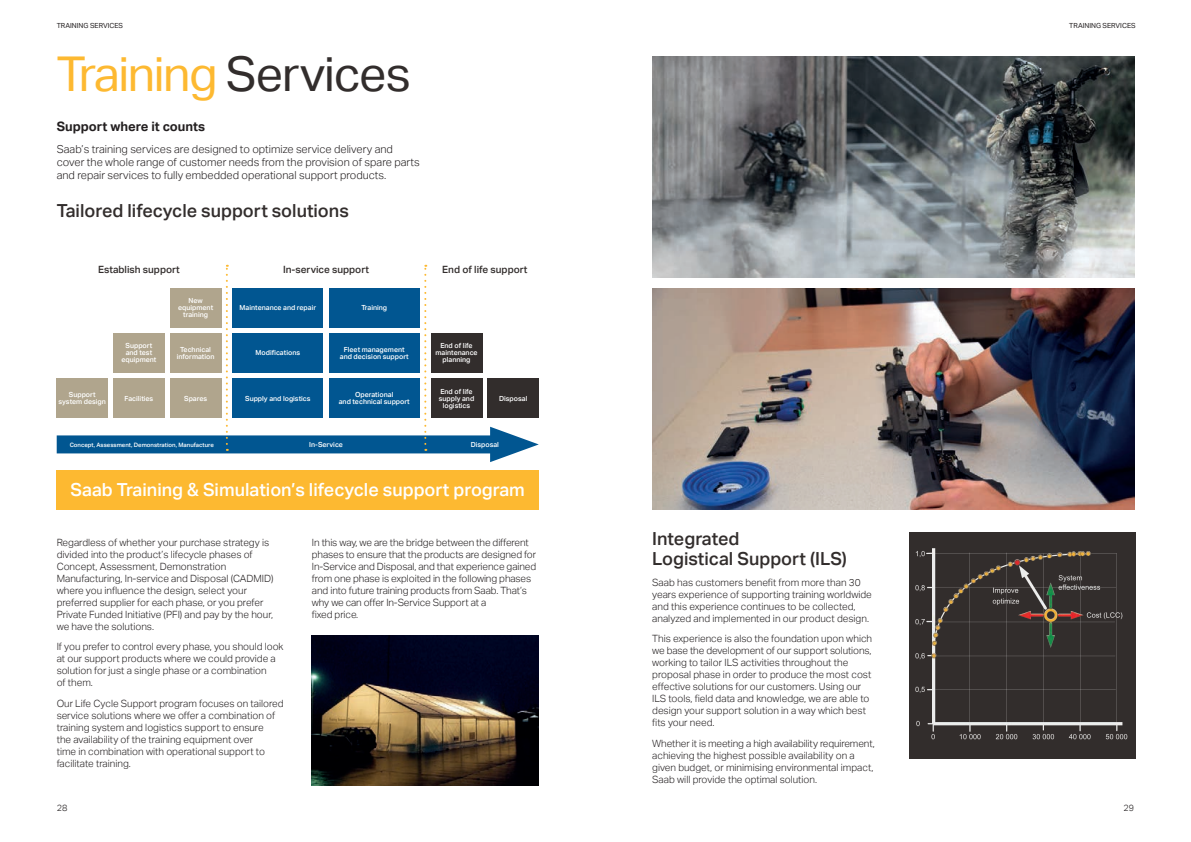
<style>
.page{position:relative;width:1191px;height:842px;background:#fff}
.page>*{position:absolute;margin:0;border:0;box-sizing:border-box;transform-origin:0 0}
.t1{font:48px "Aktiv Grotesk";letter-spacing:-.03em;color:#fdb931}
.t2{font:500 18px/20px "Aktiv Grotesk";color:#322d2c}
.t3{font:500 18px "Aktiv Grotesk";color:#fff}
.t4{font:700 13px "Aktiv Grotesk";color:#231f20}
.t5{font:300 11px/13px "Aktiv Grotesk";color:#231f20}
.t6{font:300 10px/12px "Aktiv Grotesk";color:#231f20}
.t7{font:500 10px "Aktiv Grotesk";color:#322d2c}
.t8{font:300 9px "Aktiv Grotesk";color:#231f20}
.t9{font:500 7px/7px "Aktiv Grotesk";color:#fff;text-align:center}
.t10{font:7px "Aktiv Grotesk";color:#231f20}
.t11{font:500 6px "Aktiv Grotesk";color:#fff}
.s1{color:#322d2c}
</style>
<div class="page">
<img style="left:312px;top:635px;width:227px;height:150px">
<img style="left:652px;top:57px;width:482px;height:221px">
<img style="left:652px;top:288px;width:482px;height:222px">
<img style="left:909px;top:532px;width:226px;height:227px">
<div style="left:57px;top:378px;width:51px;height:40px;background:#b0a58d"></div>
<div style="left:232px;top:378px;width:91px;height:40px;background:#015691"></div>
<div style="left:57px;top:470px;width:482px;height:40px;background:#fdb931"></div>
<div style="left:232px;top:333px;width:91px;height:40px;background:#015691"></div>
<div style="left:232px;top:288px;width:91px;height:39px;background:#015691"></div>
<div style="left:329px;top:378px;width:91px;height:40px;background:#015691"></div>
<div style="left:329px;top:333px;width:91px;height:40px;background:#015691"></div>
<div style="left:329px;top:288px;width:91px;height:39px;background:#015691"></div>
<div style="left:113px;top:378px;width:51px;height:40px;background:#b0a58d"></div>
<div style="left:431px;top:378px;width:51px;height:40px;background:#322d2c"></div>
<div style="left:431px;top:333px;width:51px;height:40px;background:#322d2c"></div>
<div style="left:170px;top:378px;width:51px;height:40px;background:#b0a58d"></div>
<div style="left:488px;top:378px;width:51px;height:40px;background:#322d2c"></div>
<div style="left:113px;top:333px;width:51px;height:40px;background:#b0a58d"></div>
<div style="left:170px;top:333px;width:51px;height:40px;background:#b0a58d"></div>
<div style="left:170px;top:288px;width:51px;height:39px;background:#b0a58d"></div>
<div style="left:57px;top:435px;width:451px;height:18px;background:#015691"></div>
<svg style="left:490px;top:427px;width:49px;height:35px"></svg>
<svg style="left:226px;top:265px;width:2px;height:186px"></svg>
<svg style="left:424px;top:265px;width:2px;height:186px"></svg>
<p class="t10" style="left:57px;top:21px;width:68px">TRAINING SERVICES</p>
<p class="t10" style="left:1069px;top:21px;width:68px">TRAINING SERVICES</p>
<h1 class="t1" style="left:57px;top:46px;width:355px">Training <span class="s1">Services</span></h1>
<h3 class="t4" style="left:57px;top:119px;width:150px">Support where it counts</h3>
<p class="t5" style="left:57px;top:142px;width:364px">Saab’s training services are designed to optimize service delivery and cover the whole range of customer needs from the provision of spare parts and repair services to fully embedded operational support products.</p>
<h2 class="t2" style="left:57px;top:201px;width:294px">Tailored lifecycle support solutions</h2>
<p class="t7" style="left:98px;top:264px;width:83px">Establish support</p>
<p class="t7" style="left:283px;top:264px;width:87px">In-service support</p>
<p class="t7" style="left:442px;top:264px;width:87px">End of life support</p>
<p class="t9" style="left:178px;top:297px;width:37px">New equipment training</p>
<p class="t9" style="left:121px;top:342px;width:37px">Support and test equipment</p>
<p class="t9" style="left:177px;top:346px;width:39px">Technical information</p>
<p class="t9" style="left:240px;top:304px;width:78px">Maintenance and repair</p>
<p class="t9" style="left:256px;top:349px;width:46px">Modifications</p>
<p class="t9" style="left:361px;top:304px;width:27px">Training</p>
<p class="t9" style="left:340px;top:346px;width:70px">Fleet management and decision support</p>
<p class="t9" style="left:435px;top:342px;width:44px">End of life maintenance planning</p>
<p class="t9" style="left:124px;top:395px;width:30px">Facilities</p>
<p class="t9" style="left:439px;top:388px;width:37px">End of life supply and logistics</p>
<p class="t9" style="left:58px;top:391px;width:49px">Support system design</p>
<p class="t9" style="left:245px;top:395px;width:67px">Supply and logistics</p>
<p class="t9" style="left:339px;top:391px;width:73px">Operational<br>and technical support</p>
<p class="t9" style="left:184px;top:395px;width:24px">Spares</p>
<p class="t9" style="left:499px;top:395px;width:30px">Disposal</p>
<p class="t11" style="left:70px;top:441px;width:146px">Concept, Assessment, Demonstration, Manufacture</p>
<p class="t9" style="left:309px;top:441px;width:35px">In-Service</p>
<p class="t9" style="left:471px;top:441px;width:30px">Disposal</p>
<h2 class="t3" style="left:71px;top:479px;width:456px">Saab Training &amp; Simulation’s lifecycle support program</h2>
<p class="t6" style="left:57px;top:536px;width:218px">Regardless of whether your purchase strategy is divided into the product’s lifecycle phases of Concept, Assessment, Demonstration Manufacturing, In-service and Disposal (CADMID) where you influence the design, select your preferred supplier for each phase, or you prefer Private Funded Initiative (PFI) and pay by the hour, we have the solutions.</p>
<p class="t6" style="left:57px;top:641px;width:228px">If you prefer to control every phase, you should look at our support products where we could provide a solution for just a single phase or a combination<br>of them.</p>
<p class="t6" style="left:57px;top:697px;width:228px">Our Life Cycle Support program focuses on tailored service solutions where we offer a combination of training system and logistics support to ensure<br>the availability of the training equipment over<br>time in combination with operational support to facilitate training.</p>
<p class="t6" style="left:312px;top:536px;width:226px">In this way, we are the bridge between the different phases to ensure that the products are designed for In-Service and Disposal, and that experience gained from one phase is exploited in the following phases and into future training products from Saab. That’s why we can offer In-Service Support at a<br>fixed price.</p>
<h2 class="t2" style="left:652px;top:529px;width:196px">Integrated<br>Logistical Support (ILS)</h2>
<p class="t6" style="left:652px;top:576px;width:221px">Saab has customers benefit from more than 30 years experience of supporting training worldwide and this experience continues to be collected, analyzed and implemented in our product design.</p>
<p class="t6" style="left:652px;top:633px;width:221px">This experience is also the foundation upon which we base the development of our support solutions, working to tailor ILS activities throughout the proposal phase in order to produce the most cost effective solutions for our customers. Using our ILS tools, field data and knowledge, we are able to design your support solution in a way which best fits your need.</p>
<p class="t6" style="left:652px;top:737px;width:224px">Whether it is meeting a high availability requirement, achieving the highest possible availability on a given budget, or minimising environmental impact, Saab will provide the optimal solution.</p>
<p class="t8" style="left:57px;top:803px;width:12px">28</p>
<p class="t8" style="left:1123px;top:803px;width:12px">29</p>
</div>
